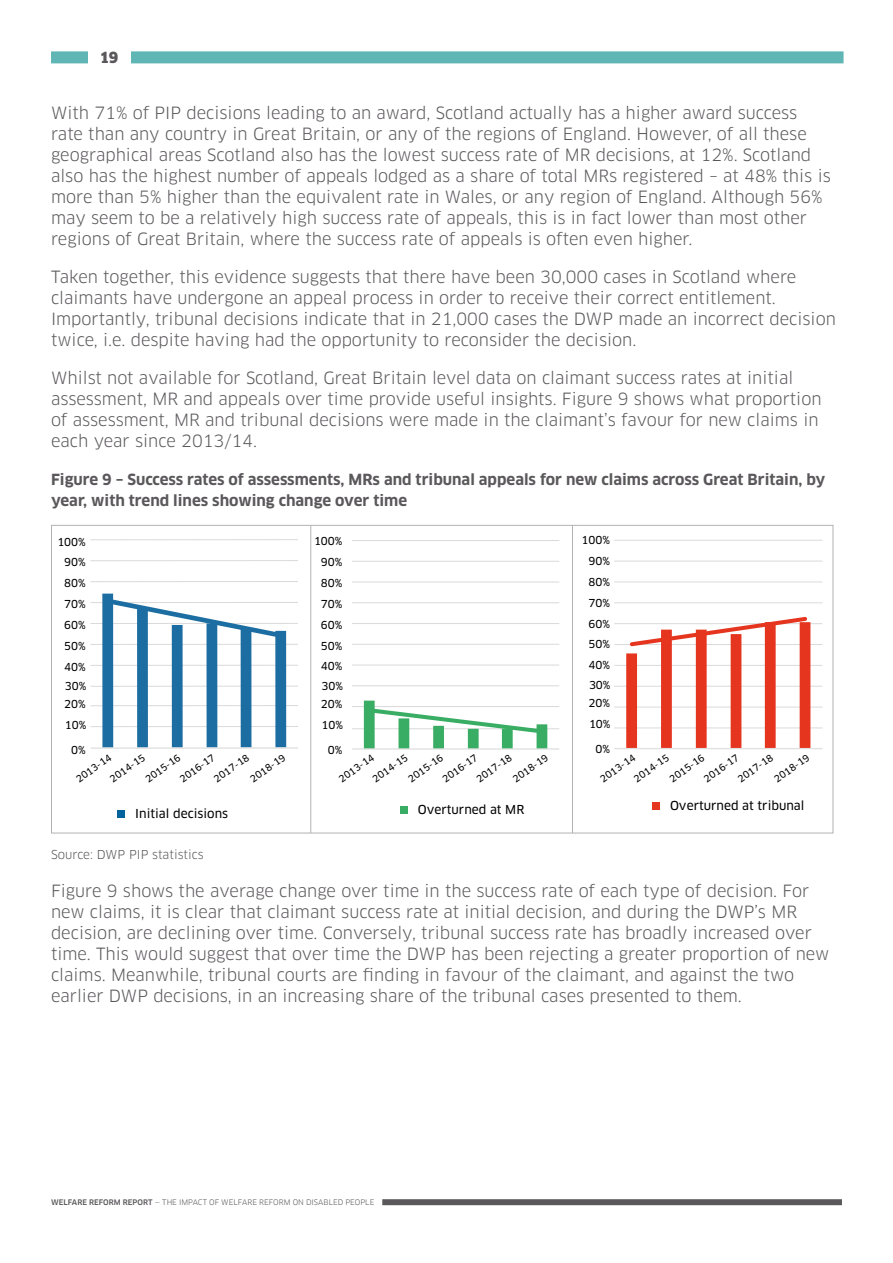
<style>
.page{position:relative;width:893px;height:1263px;background:#fff}
.page>*{position:absolute;margin:0;border:0;box-sizing:border-box;transform-origin:0 0}
.t1{font:16.5px/21px "Clan";color:#5b585b}
.t2{font:700 15px/21px "Clan";color:#5b585b}
.t3{font:900 15px "Clan";color:#5b585b}
.t4{font:12.15px "Clan News";color:#000}
.t5{font:12px "Clan";color:#5b585b}
.t6{font:10.8px/20.9px "Clan News";color:#000;text-align:justify}
.t7{font:9.45px/19.2px "Clan News";color:#000}
.t8{font:7.5px "Clan";color:#5b585b}
.s1{font-weight:500}
</style>
<div class="page">
<div style="left:51px;top:51px;width:792px;height:12px;background:#5fb6b4"></div>
<div style="left:88px;top:49px;width:42px;height:17px;background:#fff"></div>
<div style="left:382px;top:1199px;width:460px;height:6px;background:#5b585b"></div>
<hr style="left:614px;top:728px;width:208px;height:1px;background:#dadada">
<hr style="left:614px;top:707px;width:208px;height:1px;background:#dadada">
<hr style="left:614px;top:686px;width:208px;height:1px;background:#dadada">
<hr style="left:614px;top:665px;width:208px;height:1px;background:#dadada">
<hr style="left:614px;top:644px;width:208px;height:1px;background:#dadada">
<hr style="left:614px;top:623px;width:208px;height:1px;background:#dadada">
<hr style="left:614px;top:602px;width:208px;height:1px;background:#dadada">
<hr style="left:614px;top:582px;width:208px;height:1px;background:#dadada">
<hr style="left:614px;top:561px;width:208px;height:1px;background:#dadada">
<hr style="left:614px;top:540px;width:208px;height:1px;background:#dadada">
<hr style="left:614px;top:748px;width:208px;height:1px;background:#e0e0e0">
<svg style="left:626px;top:617px;width:184px;height:131px"></svg>
<hr style="left:90px;top:726px;width:208px;height:1px;background:#dadada">
<hr style="left:90px;top:705px;width:208px;height:1px;background:#dadada">
<hr style="left:90px;top:686px;width:208px;height:1px;background:#dadada">
<hr style="left:90px;top:665px;width:208px;height:1px;background:#dadada">
<hr style="left:90px;top:644px;width:208px;height:1px;background:#dadada">
<hr style="left:90px;top:623px;width:208px;height:1px;background:#dadada">
<hr style="left:90px;top:602px;width:208px;height:1px;background:#dadada">
<hr style="left:90px;top:581px;width:208px;height:1px;background:#dadada">
<hr style="left:90px;top:560px;width:208px;height:1px;background:#dadada">
<hr style="left:90px;top:539px;width:208px;height:1px;background:#dadada">
<hr style="left:91px;top:747px;width:207px;height:2px;background:#e0e0e0">
<svg style="left:102px;top:594px;width:184px;height:153px"></svg>
<hr style="left:352px;top:728px;width:207px;height:1px;background:#dadada">
<hr style="left:352px;top:706px;width:207px;height:1px;background:#dadada">
<hr style="left:352px;top:685px;width:207px;height:1px;background:#dadada">
<hr style="left:352px;top:665px;width:207px;height:1px;background:#dadada">
<hr style="left:352px;top:644px;width:207px;height:1px;background:#dadada">
<hr style="left:352px;top:623px;width:207px;height:1px;background:#dadada">
<hr style="left:352px;top:602px;width:207px;height:1px;background:#dadada">
<hr style="left:352px;top:582px;width:207px;height:1px;background:#dadada">
<hr style="left:352px;top:561px;width:207px;height:1px;background:#dadada">
<hr style="left:352px;top:540px;width:207px;height:1px;background:#dadada">
<hr style="left:352px;top:748px;width:207px;height:2px;background:#e0e0e0">
<svg style="left:364px;top:701px;width:183px;height:48px"></svg>
<div style="left:117px;top:810px;width:8px;height:8px;background:#00639e"></div>
<div style="left:400px;top:806px;width:7px;height:8px;background:#38ad63"></div>
<div style="left:652px;top:802px;width:8px;height:8px;background:#e6351f"></div>
<hr style="left:310px;top:525px;width:1px;height:308px;background:#b3b2b2">
<hr style="left:572px;top:525px;width:1px;height:308px;background:#b3b2b2">
<p class="t3" style="left:100px;top:48px;width:20px">19</p>
<p class="t1" style="left:51px;top:103px;width:781px">With 71% of PIP decisions leading to an award, Scotland actually has a higher award success rate than any country in Great Britain, or any of the regions of England. However, of all these geographical areas Scotland also has the lowest success rate of MR decisions, at 12%. Scotland also has the highest number of appeals lodged as a share of total MRs registered – at 48% this is more than 5% higher than the equivalent rate in Wales, or any region of England. Although 56% may seem to be a relatively high success rate of appeals, this is in fact lower than most other regions of Great Britain, where the success rate of appeals is often even higher.</p>
<p class="t1" style="left:51px;top:267px;width:786px">Taken together, this evidence suggests that there have been 30,000 cases in Scotland where claimants have undergone an appeal process in order to receive their correct entitlement.<br>Importantly, tribunal decisions indicate that in 21,000 cases the DWP made an incorrect decision twice, i.e. despite having had the opportunity to reconsider the decision.</p>
<p class="t1" style="left:51px;top:368px;width:772px">Whilst not available for Scotland, Great Britain level data on claimant success rates at initial assessment, MR and appeals over time provide useful insights. Figure 9 shows what proportion of assessment, MR and tribunal decisions were made in the claimant’s favour for new claims in each year since 2013/14.</p>
<p class="t2" style="left:51px;top:469px;width:776px">Figure 9 – Success rates of assessments, MRs and tribunal appeals for new claims across Great Britain, by year, with trend lines showing change over time</p>
<p class="t6" style="left:589px;top:530px;width:23px;text-indent:-7px">100% 90% 80% 70% 60% 50% 40%</p>
<p class="t6" style="left:589px;top:676px;width:23px;line-height:17.9px">30%<br>20%</p>
<p class="t6" style="left:589px;top:713px;width:23px">10%</p>
<p class="t6" style="left:596px;top:739px;width:16px">0%</p>
<p class="t6" style="left:321px;top:531px;width:23px;text-indent:-7px">100% 90% 80% 70% 60% 50% 40%</p>
<p class="t6" style="left:321px;top:677px;width:23px;line-height:17.9px">30%<br>20%</p>
<p class="t6" style="left:321px;top:715px;width:23px">10%</p>
<p class="t6" style="left:328px;top:740px;width:16px">0%</p>
<p class="t6" style="left:64px;top:531px;width:23px;text-indent:-7px">100% 90% 80% 70% 60% 50% 40%</p>
<p class="t6" style="left:64px;top:678px;width:23px;line-height:17.9px">30%<br>20%</p>
<p class="t6" style="left:65px;top:715px;width:23px">10%</p>
<p class="t6" style="left:71px;top:740px;width:16px">0%</p>
<p class="t7" style="left:94px;top:756px;width:42px;text-indent:-28px;rotate:-35deg">2013-14<br>2014-15</p>
<p class="t7" style="left:141px;top:772px;width:42px;rotate:-35deg">2015-16</p>
<p class="t7" style="left:175px;top:772px;width:42px;rotate:-35deg">2016-17</p>
<p class="t7" style="left:210px;top:772px;width:42px;rotate:-35deg">2017-18</p>
<p class="t7" style="left:246px;top:772px;width:42px;rotate:-35deg">2018-19</p>
<p class="t7" style="left:357px;top:756px;width:42px;text-indent:-28px;rotate:-35deg">2013-14<br>2014-15</p>
<p class="t7" style="left:404px;top:772px;width:42px;rotate:-35deg">2015-16</p>
<p class="t7" style="left:438px;top:772px;width:42px;rotate:-35deg">2016-17</p>
<p class="t7" style="left:472px;top:772px;width:42px;rotate:-35deg">2017-18</p>
<p class="t7" style="left:508px;top:772px;width:42px;rotate:-35deg">2018-19</p>
<p class="t7" style="left:618px;top:756px;width:42px;text-indent:-28px;rotate:-35deg">2013-14<br>2014-15</p>
<p class="t7" style="left:665px;top:772px;width:42px;rotate:-35deg">2015-16</p>
<p class="t7" style="left:699px;top:772px;width:42px;rotate:-35deg">2016-17</p>
<p class="t7" style="left:733px;top:772px;width:42px;rotate:-35deg">2017-18</p>
<p class="t7" style="left:770px;top:772px;width:42px;rotate:-35deg">2018-19</p>
<p class="t4" style="left:135px;top:806px;width:94px">Initial decisions</p>
<p class="t4" style="left:418px;top:802px;width:108px">Overturned at MR</p>
<p class="t4" style="left:670px;top:798px;width:136px">Overturned at tribunal</p>
<p class="t5" style="left:51px;top:847px;width:154px">Source: DWP PIP statistics</p>
<p class="t1" style="left:51px;top:881px;width:780px">Figure 9 shows the average change over time in the success rate of each type of decision. For new claims, it is clear that claimant success rate at initial decision, and during the DWP’s MR decision, are declining over time. Conversely, tribunal success rate has broadly increased over time. This would suggest that over time the DWP has been rejecting a greater proportion of new claims. Meanwhile, tribunal courts are finding in favour of the claimant, and against the two earlier DWP decisions, in an increasing share of the tribunal cases presented to them.</p>
<p class="t8" style="left:51px;top:1198px;width:325px"><span class="s1">WELFARE REFORM REPORT</span> — THE IMPACT OF WELFARE REFORM ON DISABLED PEOPLE</p>
</div>
